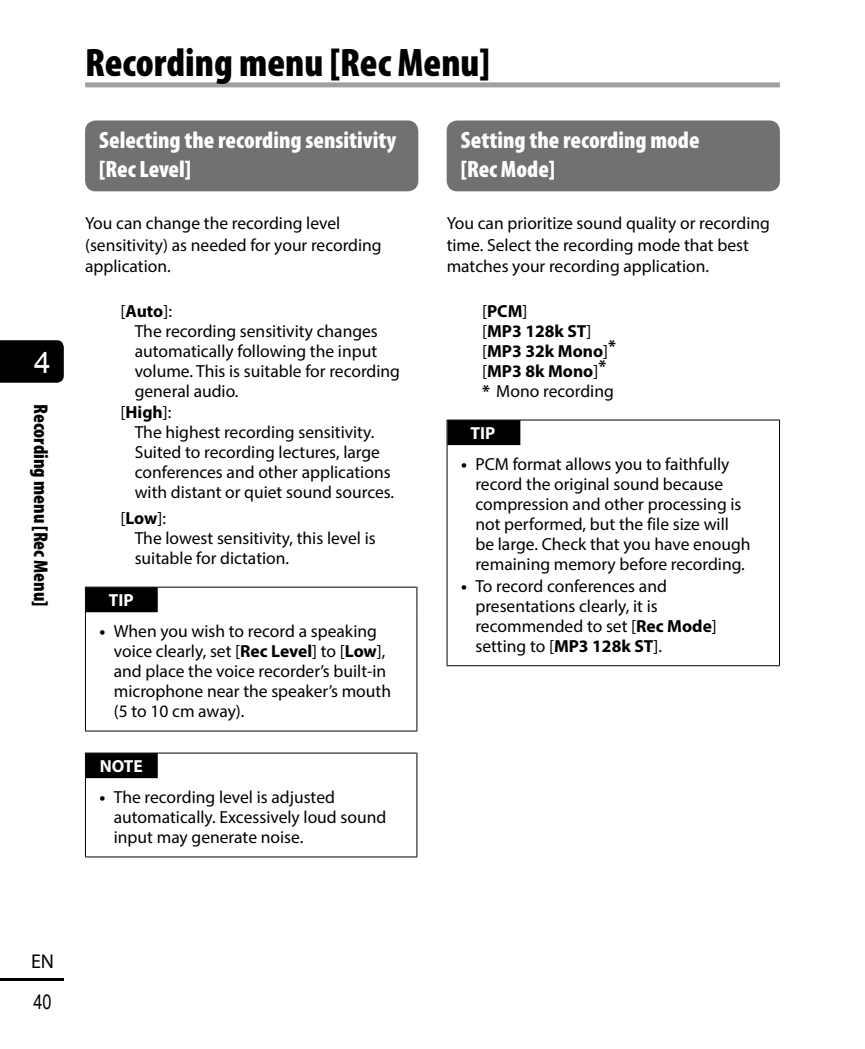
<style>
.page{position:relative;width:865px;height:1049px;background:#fff}
.page>*{position:absolute;margin:0;border:0;box-sizing:border-box;transform-origin:0 0}
.t1{font:900 condensed 40px "Myriad Pro";color:#000}
.t2{font:30px "Arial";color:#fff}
.t3{font:900 condensed 23.75px/28.8px "Myriad Pro";color:#fff}
.t4{font:900 condensed 20px "Myriad Pro";color:#000}
.t5{font:20px "Arial Narrow";color:#000}
.t6{font:20px "Myriad Pro";color:#000}
.t7{font:17.5px/20px "Myriad Pro";color:#000}
.t8{font:700 17.5px/20px "Myriad Pro";color:#000}
.t9{font:700 17.5px "Myriad Pro";color:#fff}
.s1{font-weight:700}
.s2{font-weight:400}
</style>
<div class="page">
<div style="left:0;top:340px;width:64px;height:43px;background:#000"></div>
<hr style="left:0;top:978px;width:64px;height:3px;background:#000">
<div style="left:85px;top:120px;width:333px;height:71px;background:#727171;border-radius:11px"></div>
<svg style="left:85px;top:587px;width:1px;height:28px"></svg>
<svg style="left:416px;top:587px;width:1px;height:28px"></svg>
<hr style="left:85px;top:615px;width:1px;height:116px;background:#000">
<hr style="left:416px;top:615px;width:1px;height:116px;background:#000">
<hr style="left:85px;top:731px;width:332px;height:1px;background:#000">
<hr style="left:86px;top:587px;width:330px;height:1px;background:#000">
<div style="left:86px;top:587px;width:72px;height:25px;background:#000"></div>
<hr style="left:85px;top:856px;width:332px;height:1px;background:#000">
<svg style="left:85px;top:753px;width:1px;height:28px"></svg>
<svg style="left:416px;top:753px;width:1px;height:28px"></svg>
<hr style="left:85px;top:781px;width:1px;height:75px;background:#000">
<hr style="left:416px;top:781px;width:1px;height:75px;background:#000">
<hr style="left:86px;top:753px;width:330px;height:1px;background:#000">
<div style="left:86px;top:753px;width:72px;height:25px;background:#000"></div>
<div style="left:446px;top:120px;width:334px;height:71px;background:#727171;border-radius:11px"></div>
<svg style="left:446px;top:420px;width:1px;height:28px"></svg>
<svg style="left:779px;top:420px;width:1px;height:28px"></svg>
<hr style="left:446px;top:448px;width:1px;height:217px;background:#000">
<hr style="left:779px;top:448px;width:1px;height:217px;background:#000">
<hr style="left:446px;top:665px;width:334px;height:1px;background:#000">
<hr style="left:447px;top:420px;width:332px;height:1px;background:#000">
<div style="left:447px;top:420px;width:73px;height:25px;background:#000"></div>
<div style="left:85px;top:82px;width:695px;height:5px;background:#9fa0a0"></div>
<h2 class="t2" style="left:34px;top:343px;width:18px">4</h2>
<p class="t4" style="left:54px;top:404px;width:204px;rotate:90deg">Recording menu [Rec Menu]</p>
<h1 class="t1" style="left:85px;top:37px;width:406px">Recording menu [Rec Menu]</h1>
<h3 class="t3" style="left:99px;top:125px;width:298px">Selecting the recording sensitivity [Rec Level]</h3>
<p class="t7" style="left:85px;top:212px;width:298px;line-height:21.2px">You can change the recording level (sensitivity) as needed for your recording application.</p>
<p class="t7" style="left:135px;top:300px;width:267px;text-indent:-14px">[<span class="s1">Auto</span>]:<br>The recording sensitivity changes automatically following the input volume. This is suitable for recording general audio.</p>
<p class="t7" style="left:135px;top:402px;width:261px;text-indent:-14px">[<span class="s1">High</span>]:<br>The highest recording sensitivity.<br>Suited to recording lectures, large conferences and other applications with distant or quiet sound sources.</p>
<p class="t7" style="left:135px;top:508px;width:242px;text-indent:-14px">[<span class="s1">Low</span>]:<br>The lowest sensitivity, this level is suitable for dictation.</p>
<p class="t9" style="left:109px;top:589px;width:26px">TIP</p>
<p class="t7" style="left:114px;top:621px;width:279px;text-indent:-14px"><span class="s1">•</span> When you wish to record a speaking voice clearly, set [<span class="s1">Rec Level</span>] to [<span class="s1">Low</span>], and place the voice recorder’s built-in microphone near the speaker’s mouth (5 to 10 cm away).</p>
<p class="t9" style="left:100px;top:754px;width:45px">NOTE</p>
<p class="t7" style="left:114px;top:787px;width:274px;text-indent:-14px"><span class="s1">•</span> The recording level is adjusted automatically. Excessively loud sound input may generate noise.</p>
<h3 class="t3" style="left:461px;top:125px;width:240px">Setting the recording mode [Rec Mode]</h3>
<p class="t7" style="left:446px;top:212px;width:325px;line-height:21.2px">You can prioritize sound quality or recording time. Select the recording mode that best matches your recording application.</p>
<p class="t8" style="left:482px;top:300px;width:135px"><span class="s2">[</span>PCM<span class="s2">]<br>[</span>MP3 128k ST<span class="s2">] [</span>MP3 32k Mono<span class="s2">]</span>* <span class="s2">[</span>MP3 8k Mono<span class="s2">]</span>* * <span class="s2">Mono recording</span></p>
<p class="t9" style="left:470px;top:421px;width:26px">TIP</p>
<p class="t7" style="left:475px;top:454px;width:276px;text-indent:-14px"><span class="s1">•</span> PCM format allows you to faithfully record the original sound because compression and other processing is not performed, but the file size will be large. Check that you have enough remaining memory before recording.</p>
<p class="t7" style="left:475px;top:575px;width:243px;text-indent:-14px"><span class="s1">•</span> To record conferences and presentations clearly, it is recommended to set [<span class="s1">Rec Mode</span>] setting to [<span class="s1">MP3 128k ST</span>].</p>
<p class="t6" style="left:31px;top:948px;width:25px">EN</p>
<p class="t5" style="left:33px;top:988px;width:20px">40</p>
</div>
